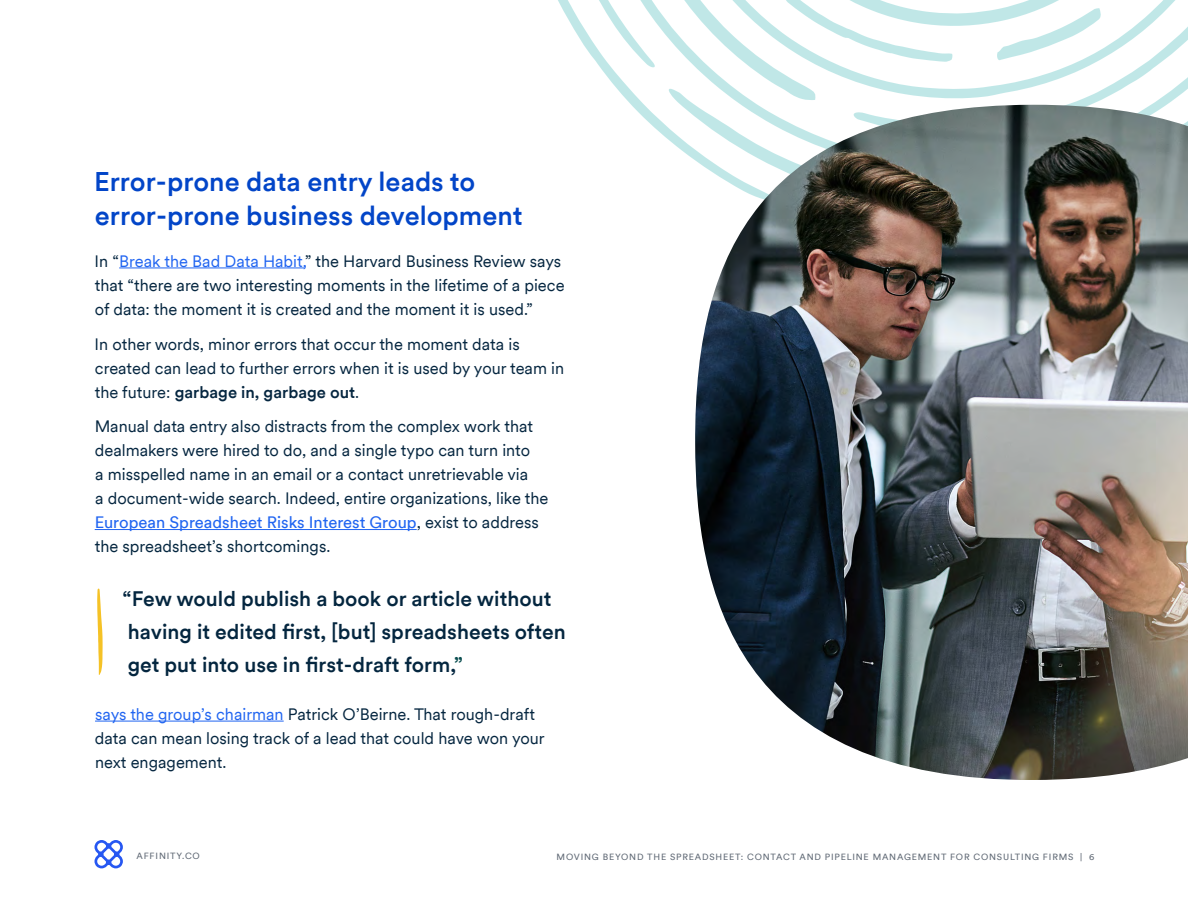
<style>
.page{position:relative;width:1188px;height:918px;background:#fff}
.page>*{position:absolute;margin:0;border:0;box-sizing:border-box;transform-origin:0 0}
.H3_Headline{font:500 27px/34.5px "Circular XXTT";color:#0245c8}
.call-out{font:500 21px/33px "Circular XXTT";color:#04263f}
.body_copy_-_medium{font:16.5px/24px "Circular XXTT";color:#052640}
.Eyebrow{font:9px "Circular XXTT";letter-spacing:.09em;color:#606975}
.s1{color:#2165f1}
.s2{font-weight:500}
.s3{color:#04263f}
.s4{color:#094d4f}
</style>
<div class="page">
<svg style="left:94px;top:840px;width:29px;height:28px"></svg>
<svg style="left:775px;top:69px;width:74px;height:31px"></svg>
<svg style="left:775px;top:0;width:413px;height:69px"></svg>
<svg style="left:849px;top:30px;width:339px;height:75px"></svg>
<svg style="left:558px;top:0;width:217px;height:160px"></svg>
<img style="left:695px;top:105px;width:493px;height:675px">
<svg style="left:97px;top:589px;width:6px;height:86px"></svg>
<hr style="left:119px;top:268px;width:186px;height:1px;background:#2165f1">
<hr style="left:95px;top:529px;width:322px;height:1px;background:#2165f1">
<hr style="left:95px;top:721px;width:189px;height:1px;background:#2165f1">
<p class="H3_Headline" style="left:94px;top:163px;width:430px">Error-prone data entry leads to error-prone business development</p>
<p class="body_copy_-_medium" style="left:95px;top:248px;width:471px">In “<span class="s1">Break the Bad Data Habit,</span>” the Harvard Business Review says that “there are two interesting moments in the lifetime of a piece of data: the moment it is created and the moment it is used.”</p>
<p class="body_copy_-_medium" style="left:95px;top:331px;width:471px">In other words, minor errors that occur the moment data is created can lead to further errors when it is used by your team in the future: <span class="s2">garbage in, garbage out</span>.</p>
<p class="body_copy_-_medium" style="left:95px;top:414px;width:455px">Manual data entry also distracts from the complex work that dealmakers were hired to do, and a single typo can turn into<br>a misspelled name in an email or a contact unretrievable via<br>a document-wide search. Indeed, entire organizations, like the <span class="s1">European Spreadsheet Risks Interest Group</span>, exist to address t<span class="s3">he spreadsheet’s shortcomings.</span></p>
<p class="call-out" style="left:123px;top:581px;width:445px">“Few would publish a book or article without having it edited first, [but] spreadsheets often get put into use in first-draft form,<span class="s4">”</span></p>
<p class="body_copy_-_medium" style="left:95px;top:701px;width:451px"><span class="s1">says the group’s chairman</span> Patrick O’Beirne. That rough-draft data can mean losing track of a lead that could have won your next engagement.</p>
<p class="Eyebrow" style="left:136px;top:850px;width:65px">AFFINITY.CO</p>
<p class="Eyebrow" style="left:557px;top:851px;width:539px">MOVING BEYOND THE SPREADSHEET: CONTACT AND PIPELINE MANAGEMENT FOR CONSULTING FIRMS | 6</p>
</div>
